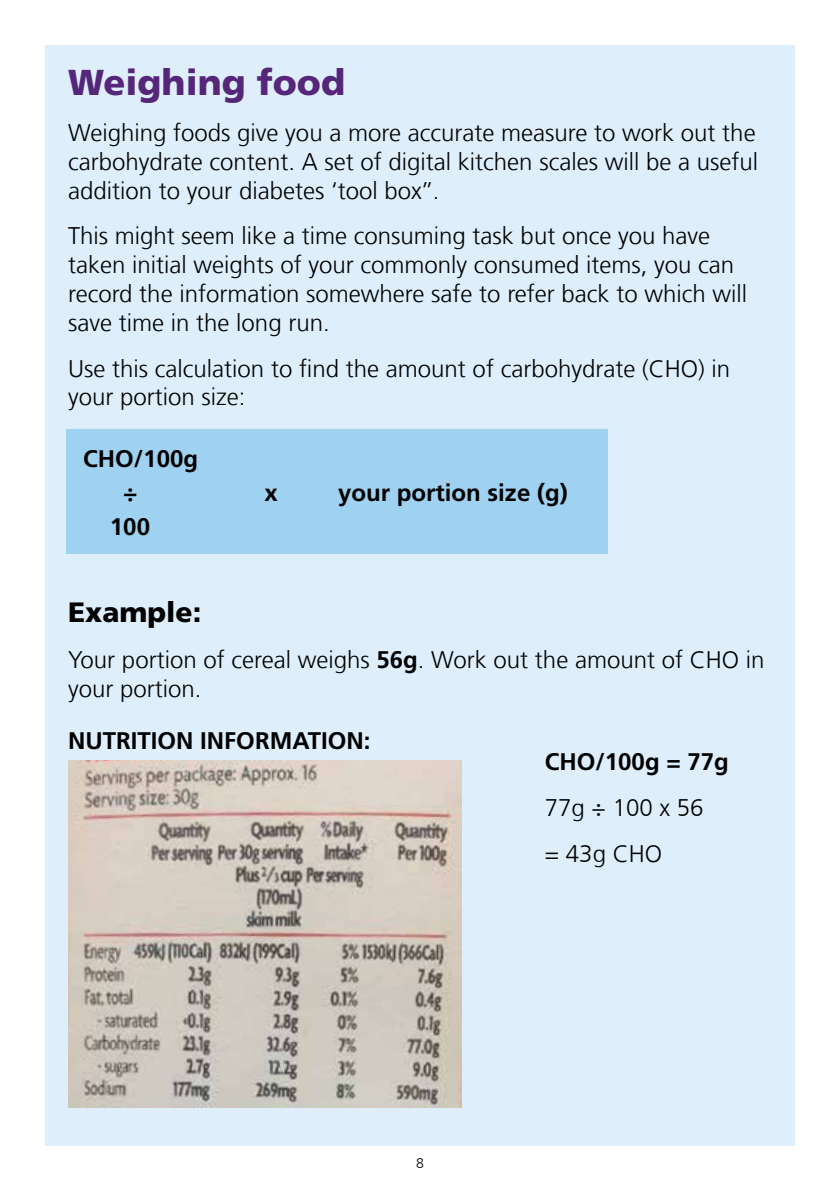
<style>
.page{position:relative;width:840px;height:1191px;background:#fff}
.page>*{position:absolute;margin:0;border:0;box-sizing:border-box;transform-origin:0 0}
.t1{font:900 36px "Frutiger LT Com";color:#552679}
.t2{font:900 28px "Frutiger LT Com";color:#000}
.t3{font:300 24px/28.8px "Frutiger LT Com";color:#000}
.t4{font:700 24px/34.4px "Frutiger LT Com";color:#000}
.t5{font:300 14px "Frutiger LT Com";color:#000}
.s1{font-weight:700}
</style>
<div class="page">
<div style="left:45px;top:45px;width:749px;height:1100px;background:#deeefb"></div>
<div style="left:66px;top:429px;width:541px;height:125px;background:#9fd1f0"></div>
<img style="left:68px;top:761px;width:393px;height:346px">
<h1 class="t1" style="left:68px;top:61px;width:278px">Weighing food</h1>
<p class="t3" style="left:68px;top:118px;width:691px;text-align:justify">Weighing foods give you a more accurate measure to work out the carbohydrate content. A set of digital kitchen scales will be a useful addition to your diabetes ‘tool box’’.</p>
<p class="t3" style="left:68px;top:222px;width:680px">This might seem like a time consuming task but once you have taken initial weights of your commonly consumed items, you can record the information somewhere safe to refer back to which will save time in the long run.</p>
<p class="t3" style="left:68px;top:354px;width:663px">Use this calculation to find the amount of carbohydrate (CHO) in your portion size:</p>
<p class="t4" style="left:123px;top:441px;width:76px;text-indent:-40px">CHO/100g ÷</p>
<p class="t4" style="left:110px;top:510px;width:42px">100</p>
<p class="t4" style="left:264px;top:475px;width:15px">x</p>
<p class="t4" style="left:338px;top:475px;width:231px">your portion size (g)</p>
<p class="t2" style="left:68px;top:595px;width:135px">Example:</p>
<p class="t3" style="left:68px;top:645px;width:697px">Your portion of cereal weighs <span class="s1">56g</span>. Work out the amount of CHO in your portion.</p>
<p class="t4" style="left:68px;top:723px;width:304px">NUTRITION INFORMATION:</p>
<p class="t5" style="left:416px;top:1155px;width:9px">8</p>
<p class="t4" style="left:544px;top:744px;width:185px">CHO/100g = 77g</p>
<p class="t3" style="left:544px;top:784px;width:160px;line-height:45.8px">77g ÷ 100 x 56 = 43g CHO</p>
</div>
